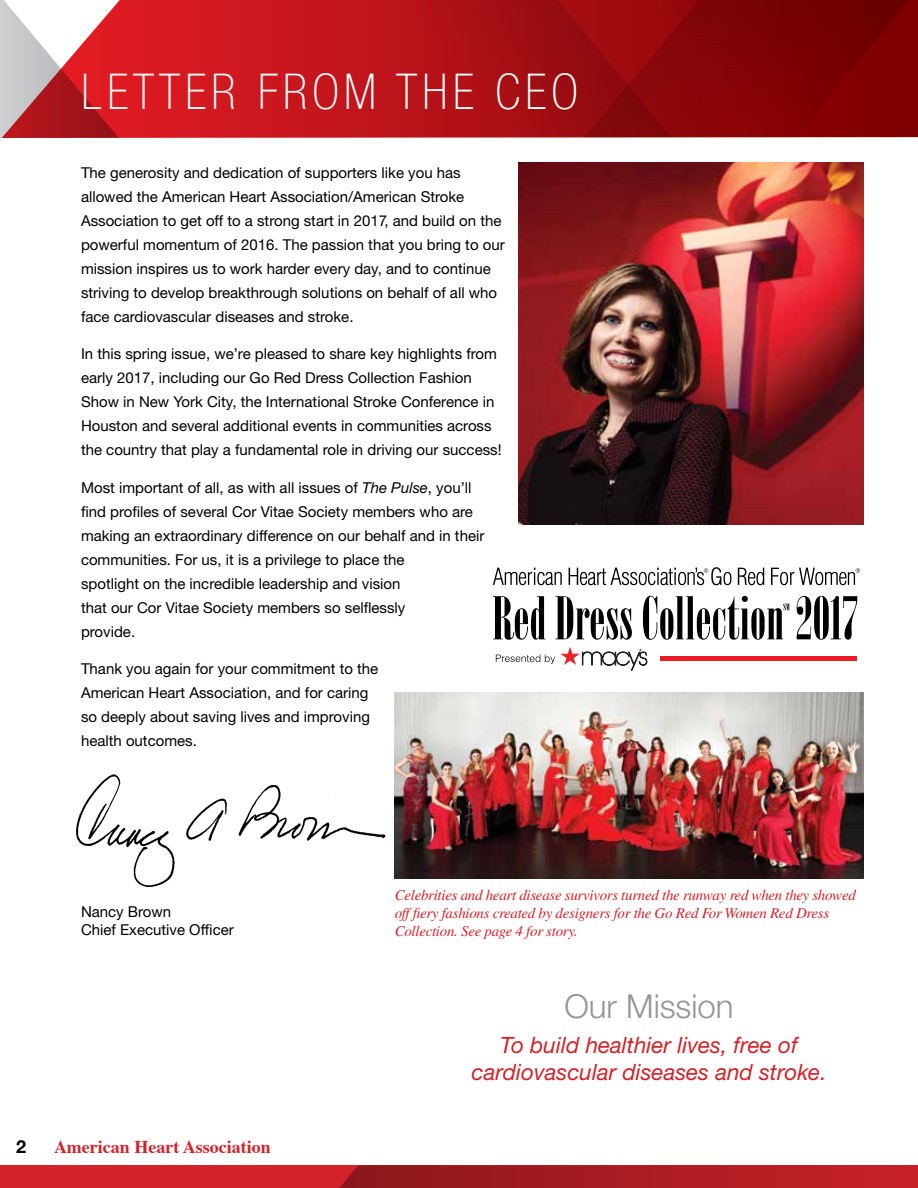
<style>
.page{position:relative;width:918px;height:1188px;background:#fff}
.page>*{position:absolute;margin:0;border:0;box-sizing:border-box;transform-origin:0 0}
.t1{font:100 condensed 49.5px "Helvetica Neue LT Std";letter-spacing:.1em;color:#fff}
.t2{font:300 33px "Helvetica Neue LT Std";color:#939598}
.t3{font:italic 22.5px/27px "Helvetica Neue LT Std";color:#d2232a;text-align:center}
.t4{font:700 18px "Times";color:#d2232a}
.t5{font:700 18px "Helvetica Neue LT Std";color:#000}
.t6{font:15px/24px "Helvetica Neue LT Std";color:#000}
.t7{font:italic 15px/18px "Times LT Std";letter-spacing:-.02em;color:#d2232a}
.s1{font-style:italic}
</style>
<div class="page">
<svg style="left:2px;top:0;width:916px;height:138px;background:#cd353a"></svg>
<svg style="left:420px;top:0;width:498px;height:137px;background:#8f070a"></svg>
<div style="left:0;top:1165px;width:918px;height:23px;background:#d2232a"></div>
<svg style="left:339px;top:1165px;width:577px;height:23px;background:#aa1c22"></svg>
<img style="left:518px;top:162px;width:346px;height:362px">
<img style="left:76px;top:766px;width:323px;height:121px">
<img style="left:395px;top:692px;width:469px;height:186px">
<svg style="left:493px;top:596px;width:53px;height:44px"></svg>
<svg style="left:555px;top:596px;width:77px;height:44px"></svg>
<svg style="left:643px;top:596px;width:147px;height:44px"></svg>
<svg style="left:797px;top:596px;width:60px;height:44px"></svg>
<svg style="left:493px;top:568px;width:69px;height:17px"></svg>
<svg style="left:569px;top:567px;width:162px;height:18px"></svg>
<svg style="left:738px;top:568px;width:26px;height:17px"></svg>
<svg style="left:771px;top:568px;width:89px;height:17px"></svg>
<svg style="left:496px;top:647px;width:151px;height:23px"></svg>
<div style="left:660px;top:656px;width:197px;height:5px;background:#ed1d24"></div>
<h1 class="t1" style="left:81px;top:64px;width:498px">LETTER FROM THE CEO</h1>
<p class="t6" style="left:81px;top:160px;width:425px">The generosity and dedication of supporters like you has allowed the American Heart Association/American Stroke Association to get off to a strong start in 2017, and build on the powerful momentum of 2016. The passion that you bring to our mission inspires us to work harder every day, and to continue striving to develop breakthrough solutions on behalf of all who face cardiovascular diseases and stroke.</p>
<p class="t6" style="left:81px;top:341px;width:422px">In this spring issue, we’re pleased to share key highlights from early 2017, including our Go Red Dress Collection Fashion Show in New York City, the International Stroke Conference in Houston and several additional events in communities across the country that play a fundamental role in driving our success!</p>
<p class="t6" style="left:81px;top:475px;width:405px">Most important of all, as with all issues of <span class="s1">The Pulse</span>, you’ll find profiles of several Cor Vitae Society members who are making an extraordinary difference on our behalf and in their communities. For us, it is a privilege to place the<br>spotlight on the incredible leadership and vision<br>that our Cor Vitae Society members so selflessly<br>provide.</p>
<p class="t6" style="left:81px;top:656px;width:299px">Thank you again for your commitment to the American Heart Association, and for caring so deeply about saving lives and improving health outcomes.</p>
<p class="t6" style="left:81px;top:902px;width:154px;line-height:18px">Nancy Brown<br>Chief Executive Officer</p>
<p class="t5" style="left:16px;top:1136px;width:12px">2</p>
<p class="t4" style="left:54px;top:1130px;width:218px">American Heart Association</p>
<p class="t7" style="left:395px;top:886px;width:463px">Celebrities and heart disease survivors turned the runway red when they showed off fiery fashions created by designers for the Go Red For Women Red Dress<br>Collection. See page 4 for story.</p>
<h2 class="t2" style="left:564px;top:986px;width:171px">Our Mission</h2>
<h3 class="t3" style="left:472px;top:1031px;width:357px">To build healthier lives, free of cardiovascular diseases and stroke.</h3>
</div>
